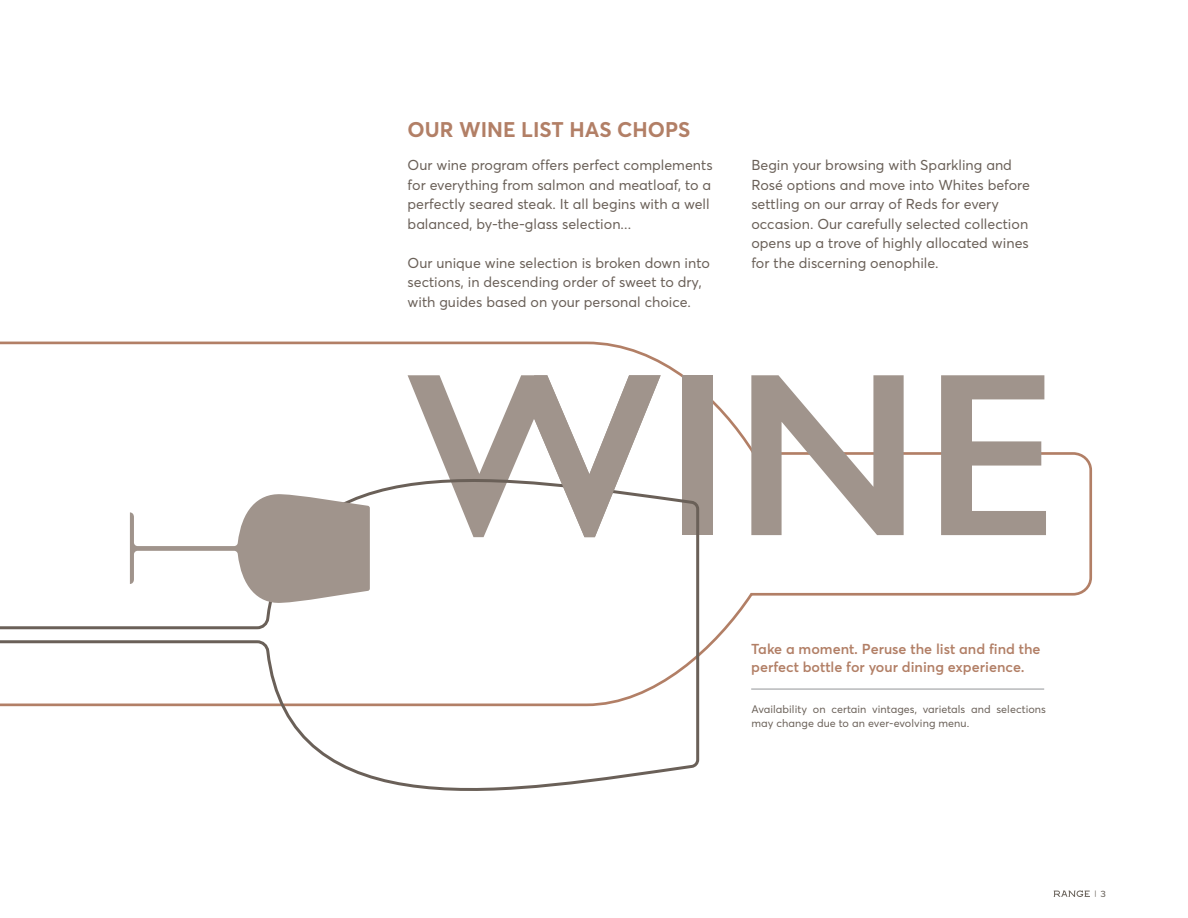
<style>
.page{position:relative;width:1188px;height:918px;background:#fff}
.page>*{position:absolute;margin:0;border:0;box-sizing:border-box;transform-origin:0 0}
.t1{font:700 21px "Averta Std";color:#b27f66}
.t2{font:14.25px/19.5px "Averta Std";color:#6a6058}
.t3{font:600 14.25px/18px "Averta Std";color:#b27f66}
.t4{font:10.8px/14px "Averta Std";letter-spacing:.005em;color:#6a6058}
.t5{font:7.5px "Averta Std";color:#676058}
.s1{font-size:9px}
</style>
<div class="page">
<svg style="left:0;top:341px;width:1093px;height:349px"></svg>
<div style="left:682px;top:375px;width:31px;height:160px;background:#a0948c"></div>
<svg style="left:751px;top:375px;width:153px;height:160px"></svg>
<svg style="left:0;top:439px;width:701px;height:352px"></svg>
<svg style="left:130px;top:493px;width:240px;height:111px"></svg>
<svg style="left:408px;top:375px;width:253px;height:162px"></svg>
<hr style="left:751px;top:689px;width:293px;height:1px;background:#939598">
<svg style="left:941px;top:375px;width:105px;height:160px"></svg>
<svg style="left:1054px;top:891px;width:36px;height:6px"></svg>
<h1 class="t1" style="left:408px;top:116px;width:284px">OUR WINE LIST HAS CHOPS</h1>
<p class="t2" style="left:408px;top:155px;width:307px">Our wine program offers perfect complements for everything from salmon and meatloaf, to a perfectly seared steak. It all begins with a well balanced, by-the-glass selection...</p>
<p class="t2" style="left:408px;top:253px;width:304px">Our unique wine selection is broken down into sections, in descending order of sweet to dry, with guides based on your personal choice.</p>
<p class="t2" style="left:751px;top:155px;width:280px">Begin your browsing with Sparkling and Rosé options and move into Whites before settling on our array of Reds for every occasion. Our carefully selected collection opens up a trove of highly allocated wines for the discerning oenophile.</p>
<p class="t3" style="left:751px;top:639px;width:291px">Take a moment. Peruse the list and find the perfect bottle for your dining experience.</p>
<p class="t4" style="left:751px;top:702px;width:296px">Availability on certain vintages, varietals and selections may change due to an ever-evolving menu.</p>
<p class="t5" style="left:1094px;top:889px;width:13px">| <span class="s1">3</span></p>
</div>
